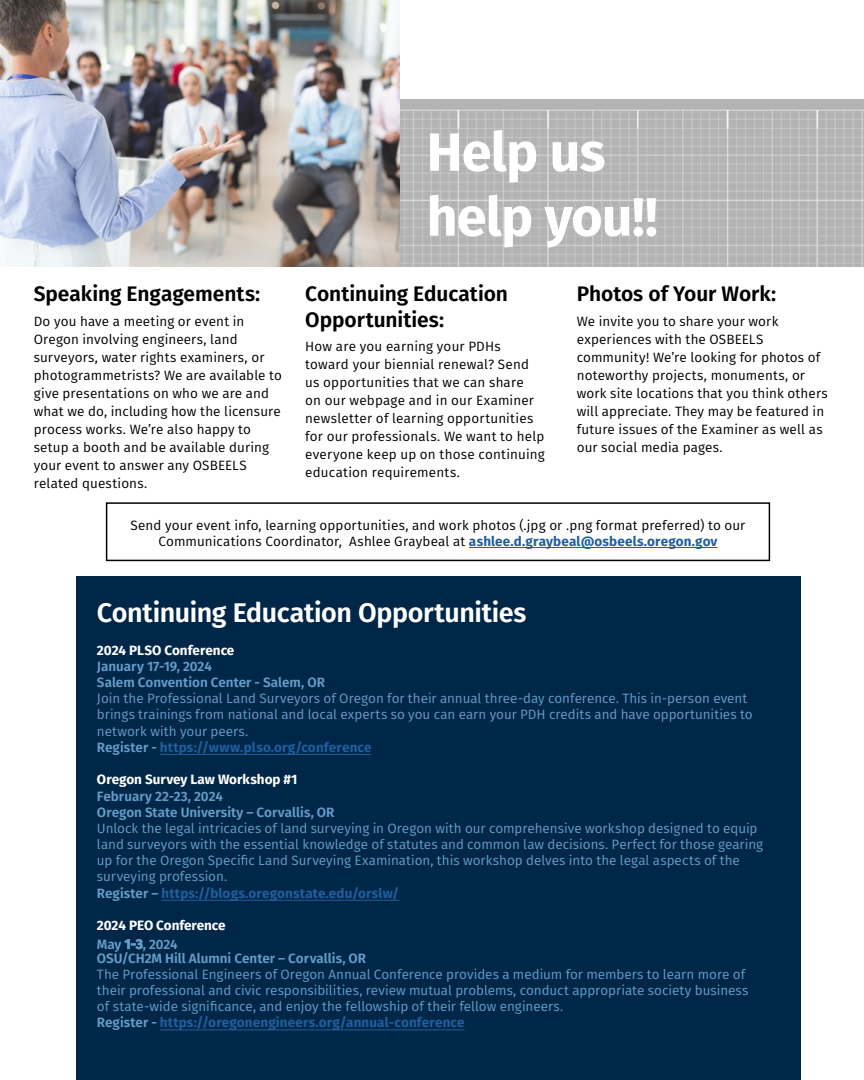
<style>
.page{position:relative;width:864px;height:1080px;background:#fff}
.page>*{position:absolute;margin:0;border:0;box-sizing:border-box;transform-origin:0 0}
.t1{font:700 54px/64.8px "Fira Sans";letter-spacing:-.015em;color:#fff}
.t2{font:600 27px "Fira Sans";letter-spacing:-.015em;color:#fff}
.t3{font:600 21px/25.2px "Fira Sans";letter-spacing:-.005em;color:#000}
.t4{font:13.5px/18px "Fira Sans";letter-spacing:.01em;color:#000}
.t5{font:13.5px/16.2px "Fira Sans";color:#669cc9}
.t6{font:600 13.5px/16.2px "Fira Sans";color:#669cc9}
.t7{font:700 13.5px "Fira Sans";letter-spacing:-.005em;color:#fff}
.s1{font-weight:700;color:#215e9e}
.s2{font-weight:600}
</style>
<div class="page">
<img style="left:399px;top:100px;width:465px;height:166px">
<img style="left:0;top:0;width:399px;height:266px">
<hr style="left:469px;top:547px;width:249px;height:1px;background:#215e9e">
<div style="left:106px;top:502px;width:664px;height:59px;border:2px solid #000"></div>
<div style="left:77px;top:577px;width:724px;height:503px;background:#002748"></div>
<hr style="left:160px;top:1030px;width:305px;height:1px;background:#215e9e">
<hr style="left:161px;top:900px;width:238px;height:1px;background:#215e9e">
<hr style="left:160px;top:754px;width:212px;height:1px;background:#215e9e">
<h3 class="t3" style="left:34px;top:280px;width:228px">Speaking Engagements:</h3>
<p class="t4" style="left:34px;top:312px;width:250px">Do you have a meeting or event in Oregon involving engineers, land surveyors, water rights examiners, or photogrammetrists? We are available to give presentations on who we are and what we do, including how the licensure process works. We’re also happy to setup a booth and be available during your event to answer any OSBEELS related questions.</p>
<h1 class="t1" style="left:427px;top:116px;width:233px">Help us help you!!</h1>
<h3 class="t3" style="left:305px;top:280px;width:204px">Continuing Education<br>Opportunities:</h3>
<p class="t4" style="left:305px;top:337px;width:241px">How are you earning your PDHs toward your biennial renewal? Send us opportunities that we can share<br>on our webpage and in our Examiner newsletter of learning opportunities for our professionals. We want to help everyone keep up on those continuing education requirements.</p>
<h3 class="t3" style="left:577px;top:280px;width:201px">Photos of Your Work:</h3>
<p class="t4" style="left:577px;top:312px;width:253px">We invite you to share your work experiences with the OSBEELS community! We’re looking for photos of noteworthy projects, monuments, or work site locations that you think others will appreciate. They may be featured in future issues of the Examiner as well as our social media pages.</p>
<p class="t4" style="left:131px;top:517px;width:616px;line-height:16.2px;text-align:center">Send your event info, learning opportunities, and work photos (.jpg or .png format preferred) to our<br>Communications Coordinator, Ashlee Graybeal at <span class="s1">ashlee.d.graybeal@osbeels.oregon.gov</span></p>
<h2 class="t2" style="left:97px;top:591px;width:431px">Continuing Education Opportunities</h2>
<p class="t7" style="left:97px;top:639px;width:139px">2024 PLSO Conference</p>
<p class="t6" style="left:97px;top:657px;width:230px">January 17-19, 2024<br>Salem Convention Center - Salem, OR</p>
<p class="t5" style="left:97px;top:690px;width:657px">Join the Professional Land Surveyors of Oregon for their annual three-day conference. This in-person event brings trainings from national and local experts so you can earn your PDH credits and have opportunities to network with your peers.<br><span class="s2">Register -</span> <span class="s1">https://www.plso.org/conference</span></p>
<p class="t7" style="left:97px;top:768px;width:202px">Oregon Survey Law Workshop #1</p>
<p class="t6" style="left:97px;top:787px;width:239px">February 22-23, 2024<br>Oregon State University – Corvallis, OR</p>
<p class="t5" style="left:97px;top:820px;width:668px">Unlock the legal intricacies of land surveying in Oregon with our comprehensive workshop designed to equip land surveyors with the essential knowledge of statutes and common law decisions. Perfect for those gearing up for the Oregon Specific Land Surveying Examination, this workshop delves into the legal aspects of the surveying profession.<br><span class="s2">Register –</span> <span class="s1">https://blogs.oregonstate.edu/orslw/</span></p>
<p class="t7" style="left:97px;top:914px;width:130px">2024 PEO Conference</p>
<p class="t6" style="left:97px;top:936px;width:271px;line-height:14px">May 1-3, 2024<br>OSU/CH2M Hill Alumni Center – Corvallis, OR</p>
<p class="t5" style="left:97px;top:966px;width:653px">The Professional Engineers of Oregon Annual Conference provides a medium for members to learn more of their professional and civic responsibilities, review mutual problems, conduct appropriate society business of state-wide significance, and enjoy the fellowship of their fellow engineers.<br><span class="s2">Register -</span> <span class="s1">https://oregonengineers.org/annual-conference</span></p>
</div>
